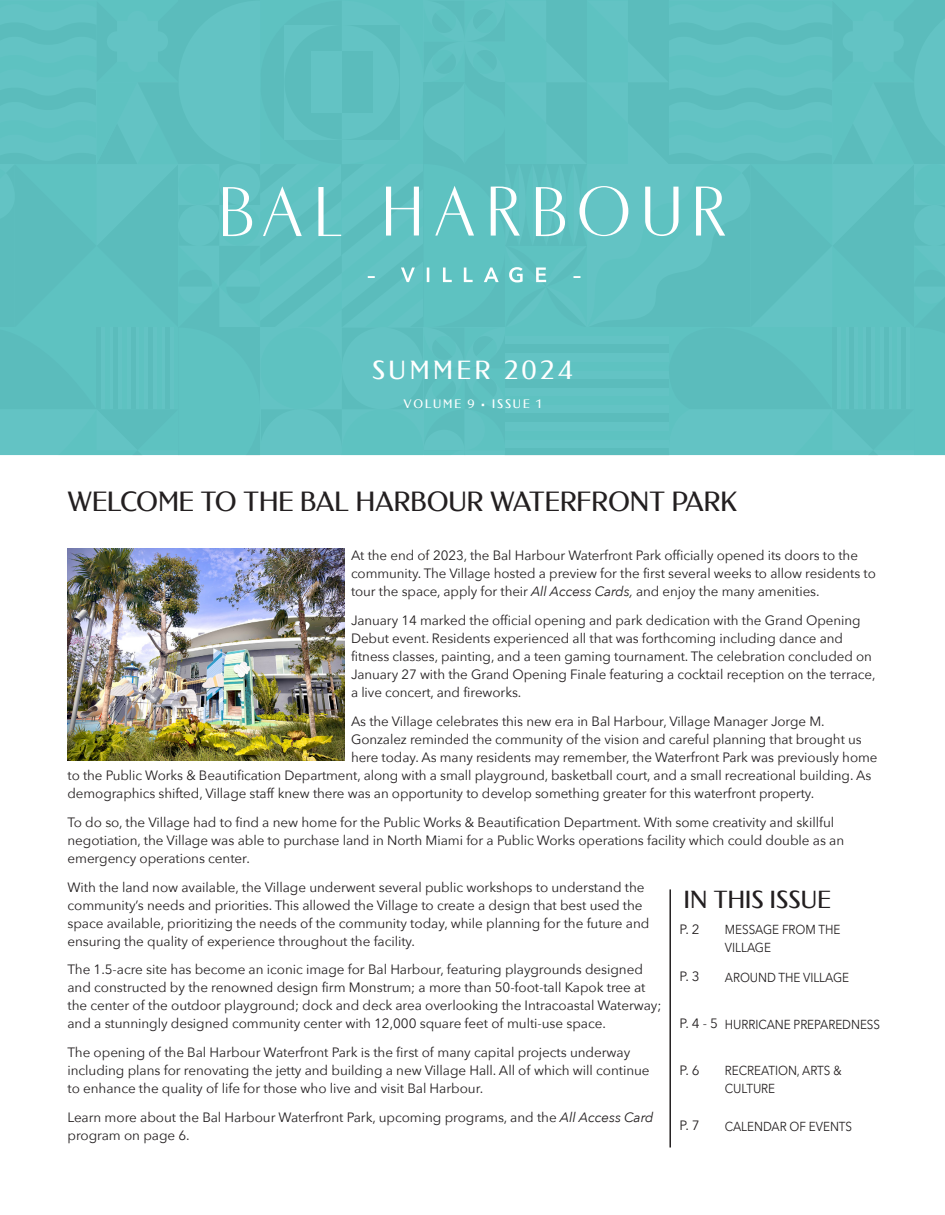
<style>
.page{position:relative;width:945px;height:1215px;background:#fff}
.page>*{position:absolute;margin:0;border:0;box-sizing:border-box;transform-origin:0 0}
.t1{font:27px "Contura";letter-spacing:-.005em;color:#231f20}
.t2{font:25.5px "Contura";letter-spacing:.13em;color:#fff}
.t3{font:24px "Contura";letter-spacing:.005em;color:#231f20}
.t4{font:13.5px/18px "Avenir Next";letter-spacing:-.005em;color:#231f20}
.t5{font:13.05px/18px "Avenir Next";letter-spacing:-.005em;color:#231f20;scale:.9 1}
.t6{font:12px "Contura";letter-spacing:.165em;color:#fff}
.s1{font-style:italic}
</style>
<div class="page">
<div style="left:0;top:1px;width:945px;height:454px;background:#5ec2c1"></div>
<svg style="left:223px;top:186px;width:502px;height:96px;background:#70c7c7"></svg>
<hr style="left:669px;top:889px;width:2px;height:259px;background:#231f20">
<img style="left:68px;top:549px;width:276px;height:211px">
<p class="t2" style="left:372px;top:354px;width:202px">SUMMER 2024</p>
<p class="t6" style="left:404px;top:397px;width:84px">VOLUME 9 •</p>
<p class="t6" style="left:492px;top:397px;width:51px">ISSUE 1</p>
<h1 class="t1" style="left:68px;top:485px;width:671px">WELCOME TO THE BAL HARBOUR WATERFRONT PARK</h1>
<p class="t4" style="left:351px;top:546px;width:526px">At the end of 2023, the Bal Harbour Waterfront Park officially opened its doors to the community. The Village hosted a preview for the first several weeks to allow residents to tour the space, apply for their <span class="s1">All Access Cards,</span> and enjoy the many amenities.</p>
<p class="t4" style="left:351px;top:611px;width:526px">January 14 marked the official opening and park dedication with the Grand Opening Debut event. Residents experienced all that was forthcoming including dance and fitness classes, painting, and a teen gaming tournament. The celebration concluded on January 27 with the Grand Opening Finale featuring a cocktail reception on the terrace, a live concert, and fireworks.</p>
<p class="t4" style="left:351px;top:712px;width:475px">As the Village celebrates this new era in Bal Harbour, Village Manager Jorge M.</p>
<p class="t4" style="left:351px;top:730px;width:512px">Gonzalez reminded the community of the vision and careful planning that brought us</p>
<p class="t4" style="left:351px;top:748px;width:528px">here today. As many residents may remember, the Waterfront Park was previously home</p>
<p class="t4" style="left:68px;top:766px;width:805px">to the Public Works &amp; Beautification Department, along with a small playground, basketball court, and a small recreational building. As</p>
<p class="t4" style="left:68px;top:784px;width:748px">demographics shifted, Village staff knew there was an opportunity to develop something greater for this waterfront property.</p>
<p class="t4" style="left:68px;top:812px;width:778px">To do so, the Village had to find a new home for the Public Works &amp; Beautification Department. With some creativity and skillful negotiation, the Village was able to purchase land in North Miami for a Public Works operations facility which could double as an emergency operations center.</p>
<p class="t4" style="left:68px;top:877px;width:583px">With the land now available, the Village underwent several public workshops to understand the community’s needs and priorities. This allowed the Village to create a design that best used the space available, prioritizing the needs of the community today, while planning for the future and ensuring the quality of experience throughout the facility.</p>
<p class="t4" style="left:68px;top:960px;width:596px">The 1.5-acre site has become an iconic image for Bal Harbour, featuring playgrounds designed and constructed by the renowned design firm Monstrum; a more than 50-foot-tall Kapok tree at the center of the outdoor playground; dock and deck area overlooking the Intracoastal Waterway; and a stunningly designed community center with 12,000 square feet of multi-use space.</p>
<p class="t4" style="left:68px;top:1043px;width:584px">The opening of the Bal Harbour Waterfront Park is the first of many capital projects underway including plans for renovating the jetty and building a new Village Hall. All of which will continue to enhance the quality of life for those who live and visit Bal Harbour.</p>
<p class="t4" style="left:68px;top:1108px;width:588px">Learn more about the Bal Harbour Waterfront Park, upcoming programs, and the <span class="s1">All Access Card </span>program on page 6.</p>
<h2 class="t3" style="left:684px;top:885px;width:149px">IN THIS ISSUE</h2>
<p class="t5" style="left:725px;top:920px;width:130px">MESSAGE FROM THE<br>VILLAGE</p>
<p class="t5" style="left:725px;top:968px;width:140px">AROUND THE VILLAGE</p>
<p class="t5" style="left:725px;top:1015px;width:174px">HURRICANE PREPAREDNESS</p>
<p class="t5" style="left:725px;top:1061px;width:131px">RECREATION, ARTS &amp;<br>CULTURE</p>
<p class="t5" style="left:725px;top:1117px;width:143px">CALENDAR OF EVENTS</p>
<p class="t4" style="left:680px;top:920px;width:21px">P. 2</p>
<p class="t4" style="left:680px;top:967px;width:21px">P. 3</p>
<p class="t4" style="left:680px;top:1014px;width:40px">P. 4 - 5</p>
<p class="t4" style="left:680px;top:1060px;width:21px">P. 6</p>
<p class="t4" style="left:680px;top:1116px;width:21px">P. 7</p>
</div>
